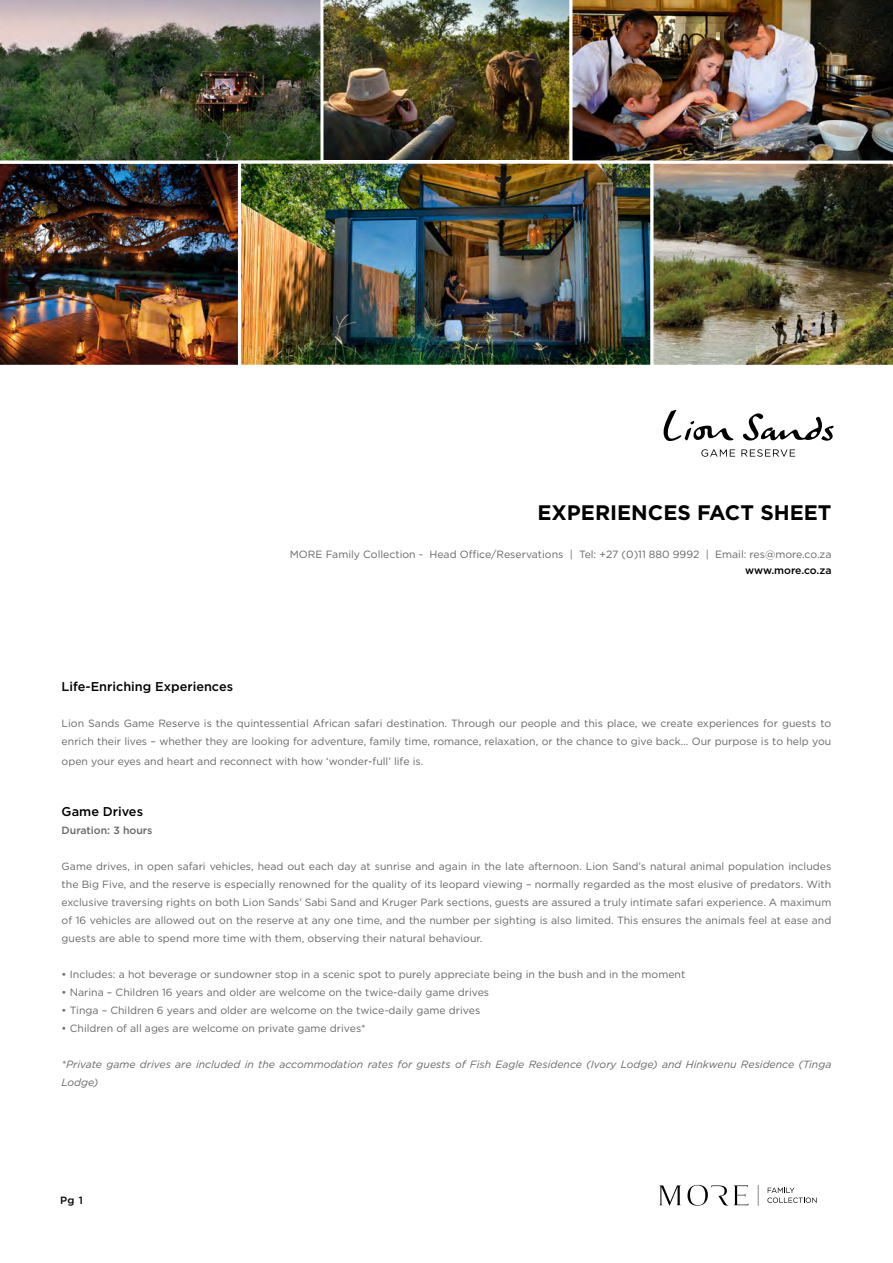
<style>
.page{position:relative;width:893px;height:1263px;background:#fff}
.page>*{position:absolute;margin:0;border:0;box-sizing:border-box;transform-origin:0 0}
.t1{font:700 21px "Gotham";color:#000}
.t2{font:500 12.75px "Gotham";color:#000}
.t3{font:10.5px/18px "Gotham";color:#666}
.t4{font:italic 10.5px/18px "Gotham";color:#666}
.t5{font:500 10.5px "Gotham";letter-spacing:-.005em;color:#000}
.t6{font:500 10.5px "Gotham";color:#666}
</style>
<div class="page">
<svg style="left:659px;top:1185px;width:89px;height:21px"></svg>
<svg style="left:767px;top:1188px;width:50px;height:15px"></svg>
<svg style="left:758px;top:1185px;width:1px;height:21px"></svg>
<img style="left:242px;top:165px;width:407px;height:199px">
<img style="left:0;top:164px;width:238px;height:201px">
<img style="left:0;top:0;width:320px;height:164px">
<img style="left:320px;top:0;width:249px;height:161px">
<img style="left:569px;top:0;width:324px;height:161px">
<div style="left:238px;top:161px;width:415px;height:207px;border:3px solid #fff"></div>
<img style="left:650px;top:161px;width:243px;height:207px">
<svg style="left:663px;top:410px;width:171px;height:31px"></svg>
<svg style="left:701px;top:449px;width:34px;height:8px"></svg>
<svg style="left:741px;top:449px;width:54px;height:8px"></svg>
<h1 class="t1" style="left:537px;top:499px;width:296px">EXPERIENCES FACT SHEET</h1>
<p class="t3" style="left:290px;top:545px;width:543px">MORE Family Collection - Head Office/Reservations | Tel: +27 (0)11 880 9992 | Email: res@more.co.za</p>
<p class="t5" style="left:745px;top:563px;width:88px">www.more.co.za</p>
<p class="t2" style="left:62px;top:678px;width:173px">Life-Enriching Experiences</p>
<p class="t3" style="left:62px;top:714px;width:771px">Lion Sands Game Reserve is the quintessential African safari destination. Through our people and this place, we create experiences for guests to enrich their lives – whether they are looking for adventure, family time, romance, relaxation, or the chance to give back… Our purpose is to help you</p>
<p class="t3" style="left:62px;top:752px;width:363px">open your eyes and heart and reconnect with how ‘wonder-full’ life is.</p>
<p class="t2" style="left:62px;top:803px;width:83px">Game Drives</p>
<p class="t6" style="left:62px;top:823px;width:92px">Duration: 3 hours</p>
<p class="t3" style="left:62px;top:857px;width:771px;text-align:justify">Game drives, in open safari vehicles, head out each day at sunrise and again in the late afternoon. Lion Sand’s natural animal population includes the Big Five, and the reserve is especially renowned for the quality of its leopard viewing – normally regarded as the most elusive of predators. With exclusive traversing rights on both Lion Sands’ Sabi Sand and Kruger Park sections, guests are assured a truly intimate safari experience. A maximum of 16 vehicles are allowed out on the reserve at any one time, and the number per sighting is also limited. This ensures the animals feel at ease and guests are able to spend more time with them, observing their natural behaviour.</p>
<p class="t3" style="left:62px;top:965px;width:625px">• Includes: a hot beverage or sundowner stop in a scenic spot to purely appreciate being in the bush and in the moment</p>
<p class="t3" style="left:62px;top:983px;width:429px">• Narina – Children 16 years and older are welcome on the twice-daily game drives</p>
<p class="t3" style="left:62px;top:1001px;width:420px">• Tinga – Children 6 years and older are welcome on the twice-daily game drives</p>
<p class="t3" style="left:62px;top:1019px;width:306px">• Children of all ages are welcome on private game drives*</p>
<p class="t4" style="left:62px;top:1055px;width:771px">*Private game drives are included in the accommodation rates for guests of Fish Eagle Residence (Ivory Lodge) and Hinkwenu Residence (Tinga<br>Lodge)</p>
<p class="t5" style="left:60px;top:1194px;width:24px">Pg 1</p>
</div>
